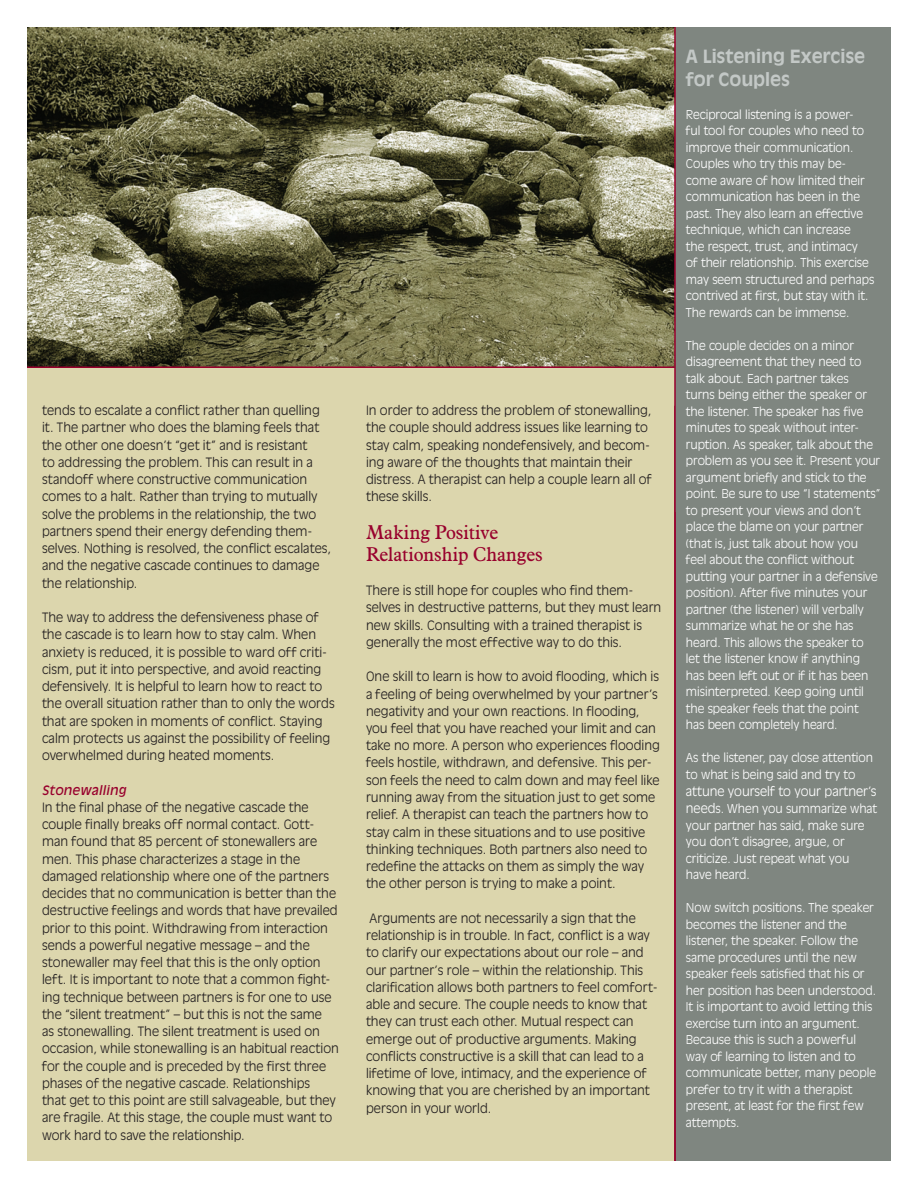
<style>
.page{position:relative;width:918px;height:1188px;background:#fff}
.page>*{position:absolute;margin:0;border:0;box-sizing:border-box;transform-origin:0 0}
.body{font:19.5px/21px "Aldine 721 BT";letter-spacing:-.01em;color:#98012d}
.white_text{font:700 18px "Antique Olive";letter-spacing:-.005em;color:#c3c8c6}
.body-2{font:300 12.75px/17.2px "Antique Olive";letter-spacing:.005em;color:#231f20}
.white_text-2{font:300 12.75px "Antique Olive";letter-spacing:-.005em;color:#fff}
.body-3{font:italic 12.75px "Antique Olive";letter-spacing:.01em;color:#98012d}
.white_text-3{font:300 12px/16.5px "Antique Olive";letter-spacing:-.005em;color:#fff}
.s1{font-size:12.75px}
</style>
<div class="page">
<div style="left:27px;top:27px;width:864px;height:1134px;background:#dcd6ad"></div>
<div style="left:676px;top:406px;width:215px;height:755px;background:#7f8680"></div>
<div style="left:676px;top:27px;width:215px;height:485px;background:#7f8680"></div>
<img style="left:27px;top:27px;width:647px;height:339px">
<hr style="left:674px;top:27px;width:2px;height:1134px;background:#98012d">
<hr style="left:27px;top:366px;width:648px;height:2px;background:#98012d">
<p class="body-2" style="left:42px;top:401px;width:291px">tends to escalate a conflict rather than quelling it. The partner who does the blaming feels that the other one doesn’t “get it” and is resistant<br>to addressing the problem. This can result in a standoff where constructive communication comes to a halt. Rather than trying to mutually solve the problems in the relationship, the two partners spend their energy defending them&shy;selves. Nothing is resolved, the conflict escalates, and the negative cascade continues to damage the relationship.</p>
<p class="body-2" style="left:42px;top:608px;width:294px">The way to address the defensiveness phase of the cascade is to learn how to stay calm. When anxiety is reduced, it is possible to ward off criti&shy;cism, put it into perspective, and avoid reacting defensively. It is helpful to learn how to react to the overall situation rather than to only the words that are spoken in moments of conflict. Staying calm protects us against the possibility of feeling overwhelmed during heated moments.</p>
<p class="body-3" style="left:42px;top:782px;width:86px">Stonewalling</p>
<p class="body-2" style="left:42px;top:798px;width:298px">In the final phase of the negative cascade the couple finally breaks off normal contact. Gott&shy;man found that 85 percent of stonewallers are men. This phase characterizes a stage in the damaged relationship where one of the partners decides that no communication is better than the destructive feelings and words that have prevailed prior to this point. Withdrawing from interaction sends a powerful negative message – and the stonewaller may feel that this is the only option left. It is important to note that a common fight&shy;ing technique between partners is for one to use the “silent treatment” – but this is not the same<br>as stonewalling. The silent treatment is used on occasion, while stonewalling is an habitual reaction for the couple and is preceded by the first three phases of the negative cascade. Relationships<br>that get to this point are still salvageable, but they are fragile. At this stage, the couple must want to work hard to save the relationship.</p>
<p class="body-2" style="left:366px;top:401px;width:287px">In order to address the problem of stonewalling, the couple should address issues like learning to stay calm, speaking nondefensively, and becom&shy;ing aware of the thoughts that maintain their distress. A therapist can help a couple learn all of these skills.</p>
<p class="body" style="left:366px;top:522px;width:178px">Making Positive<br>Relationship Changes</p>
<p class="body-2" style="left:366px;top:581px;width:297px">There is still hope for couples who find them&shy;selves in destructive patterns, but they must learn new skills. Consulting with a trained therapist is generally the most effective way to do this.</p>
<p class="body-2" style="left:366px;top:668px;width:295px">One skill to learn is how to avoid flooding, which is a feeling of being overwhelmed by your partner’s negativity and your own reactions. In flooding, you feel that you have reached your limit and can take no more. A person who experiences flooding feels hostile, withdrawn, and defensive. This per&shy;son feels the need to calm down and may feel like running away from the situation just to get some relief. A therapist can teach the partners how to stay calm in these situations and to use positive thinking techniques. Both partners also need to redefine the attacks on them as simply the way the other person is trying to make a point.</p>
<p class="body-2" style="left:366px;top:909px;width:293px">Arguments are not necessarily a sign that the relationship is in trouble. In fact, conflict is a way to clarify our expectations about our role – and our partner’s role – within the relationship. This clarification allows both partners to feel comfort&shy;able and secure. The couple needs to know that they can trust each other. Mutual respect can emerge out of productive arguments. Making conflicts constructive is a skill that can lead to a lifetime of love, intimacy, and the experience of knowing that you are cherished by an important person in your world.</p>
<p class="white_text" style="left:686px;top:45px;width:181px">A Listening Exercise</p>
<p class="white_text" style="left:686px;top:68px;width:106px">for Couples</p>
<p class="white_text-3" style="left:686px;top:106px;width:190px">Reciprocal listening is a power-<br>ful tool for couples who need to improve their communication.<br>Couples who try this may be&shy;come aware of how limited their communication has been in the past. They also learn an effective technique, which can increase<br>the respect, trust, and intimacy<br>of their relationship. This exercise may seem structured and perhaps contrived at first, but stay with it.<br>The rewards can be immense.</p>
<p class="white_text-3" style="left:686px;top:337px;width:177px">The couple decides on a minor disagreement that they need to talk about. Each partner takes</p>
<p class="white_text-3" style="left:686px;top:386px;width:196px">turns being either the speaker or the listener. The speaker has five minutes to speak without inter&shy;ruption. As speaker, talk about the problem as you see it. Present your argument briefly and stick to the point. Be sure to use “I statements” to present your views and don’t place the blame on your partner (that is, just talk about how you feel about the conflict without putting your partner in a defensive position). After five minutes your partner (the listener) will verbally summarize what he or she has heard. This allows the speaker to let the listener know if anything has been left out or if it has been misinterpreted. Keep going until the speaker feels that the point<br>has been completely heard.</p>
<p class="white_text-3" style="left:686px;top:749px;width:189px">As the listener, pay close attention to what is being said and try to</p>
<p class="white_text-2" style="left:686px;top:784px;width:192px">attune yourself to your partner’s</p>
<p class="white_text-3" style="left:686px;top:800px;width:193px"><span class="s1">need</span>s. When you summarize what your partner has said, make sure you don’t disagree, argue, or criticize. Just repeat what you have heard.</p>
<p class="white_text-3" style="left:686px;top:899px;width:192px">Now switch positions. The speaker becomes the listener and the listener, the speaker. Follow the same procedures until the new speaker feels satisfied that his or her position has been understood.<br>It is important to avoid letting this exercise turn into an argument.<br>Because this is such a powerful way of learning to listen and to communicate better, many people prefer to try it with a therapist present, at least for the first few attempts.</p>
</div>
